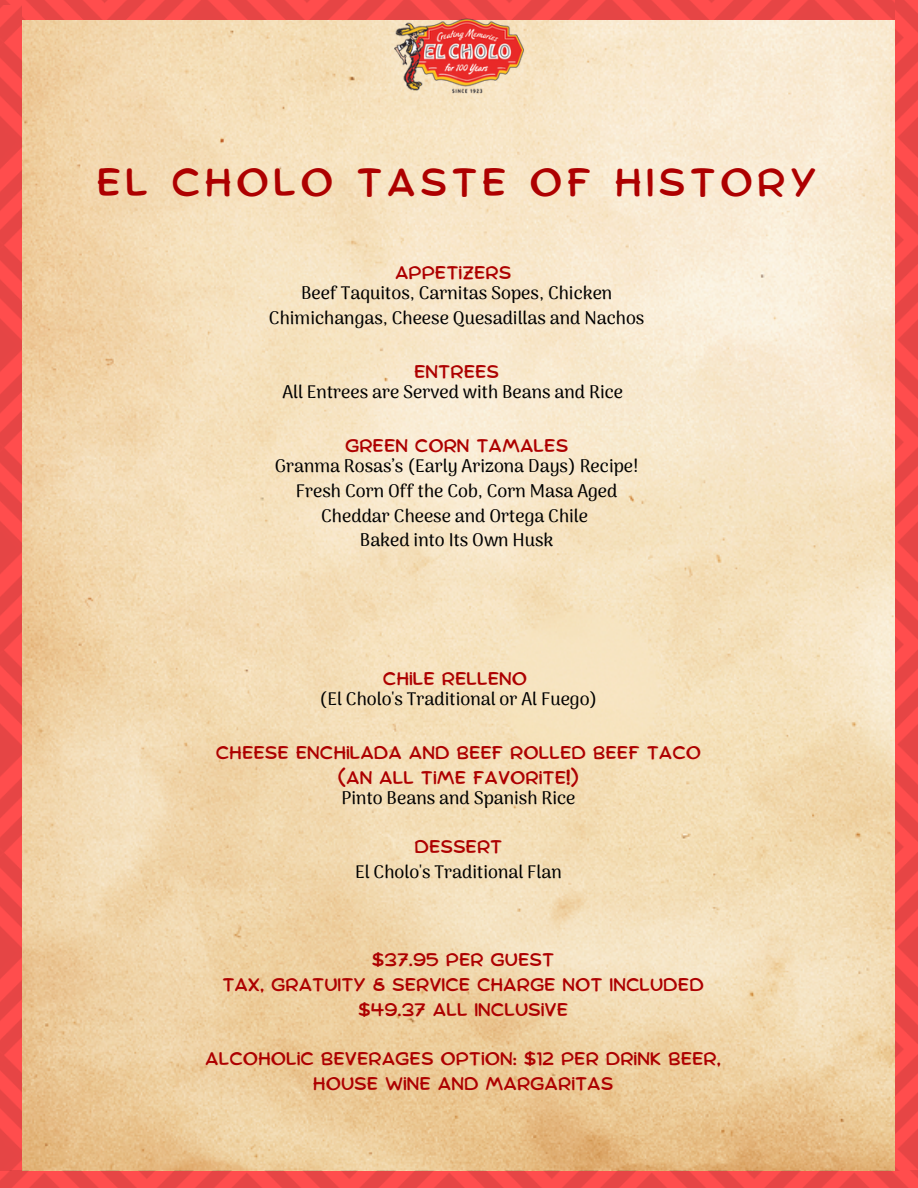
<style>
.page{position:relative;width:918px;height:1188px;background:#fff}
.page>*{position:absolute;margin:0;border:0;box-sizing:border-box;transform-origin:0 0}
.t1{font:38.7px "Comica";letter-spacing:.11em;color:#ad0000}
.t2{font:500 18px/24.8px "Arima Madurai";color:#000;text-align:center}
.t3{font:18px/24.8px "Comica";color:#ad0000;text-align:center}
</style>
<div class="page">
<img style="left:21px;top:20px;width:874px;height:1151px">
<img style="left:0;top:0;width:895px;height:20px">
<img style="left:0;top:5px;width:21px;height:1166px">
<img style="left:895px;top:0;width:23px;height:1171px">
<img style="left:0;top:1171px;width:918px;height:17px">
<img style="left:337px;top:0;width:244px;height:117px">
<p class="t1" style="left:97px;top:165px;width:722px">EL CHOLO TASTE OF HISTORY</p>
<p class="t3" style="left:395px;top:261px;width:118px">APPETIZERS</p>
<p class="t2" style="left:269px;top:280px;width:377px">Beef Taquitos, Carnitas Sopes, Chicken<br>Chimichangas, Cheese Quesadillas and Nachos</p>
<p class="t3" style="left:414px;top:360px;width:87px">ENTREES</p>
<p class="t2" style="left:282px;top:379px;width:342px">All Entrees are Served with Beans and Rice</p>
<p class="t3" style="left:345px;top:434px;width:225px">GREEN CORN TAMALES</p>
<p class="t2" style="left:275px;top:454px;width:365px">Granma Rosas’s (Early Arizona Days) Recipe!<br>Fresh Corn Off the Cob, Corn Masa Aged<br>Cheddar Cheese and Ortega Chile</p>
<p class="t2" style="left:360px;top:528px;width:195px">Baked into Its Own Husk</p>
<p class="t3" style="left:383px;top:667px;width:146px">CHILE RELLENO</p>
<p class="t2" style="left:320px;top:686px;width:279px">(El Cholo's Traditional or Al Fuego)</p>
<p class="t3" style="left:216px;top:741px;width:487px">CHEESE ENCHILADA AND BEEF ROLLED BEEF TACO (AN ALL TIME FAVORITE!)</p>
<p class="t2" style="left:341px;top:785px;width:236px">Pinto Beans and Spanish Rice</p>
<p class="t3" style="left:414px;top:836px;width:90px">DESSERT</p>
<p class="t2" style="left:355px;top:859px;width:208px">El Cholo's Traditional Flan</p>
<p class="t3" style="left:372px;top:948px;width:184px">$37.95 PER GUEST</p>
<p class="t3" style="left:222px;top:973px;width:483px">TAX, GRATUITY &amp; SERVICE CHARGE NOT INCLUDED</p>
<p class="t3" style="left:358px;top:998px;width:212px">$49.37 ALL INCLUSIVE</p>
<p class="t3" style="left:205px;top:1047px;width:517px">ALCOHOLIC BEVERAGES OPTION: $12 PER DRINK BEER,<br>HOUSE WINE AND MARGARITAS</p>
</div>
